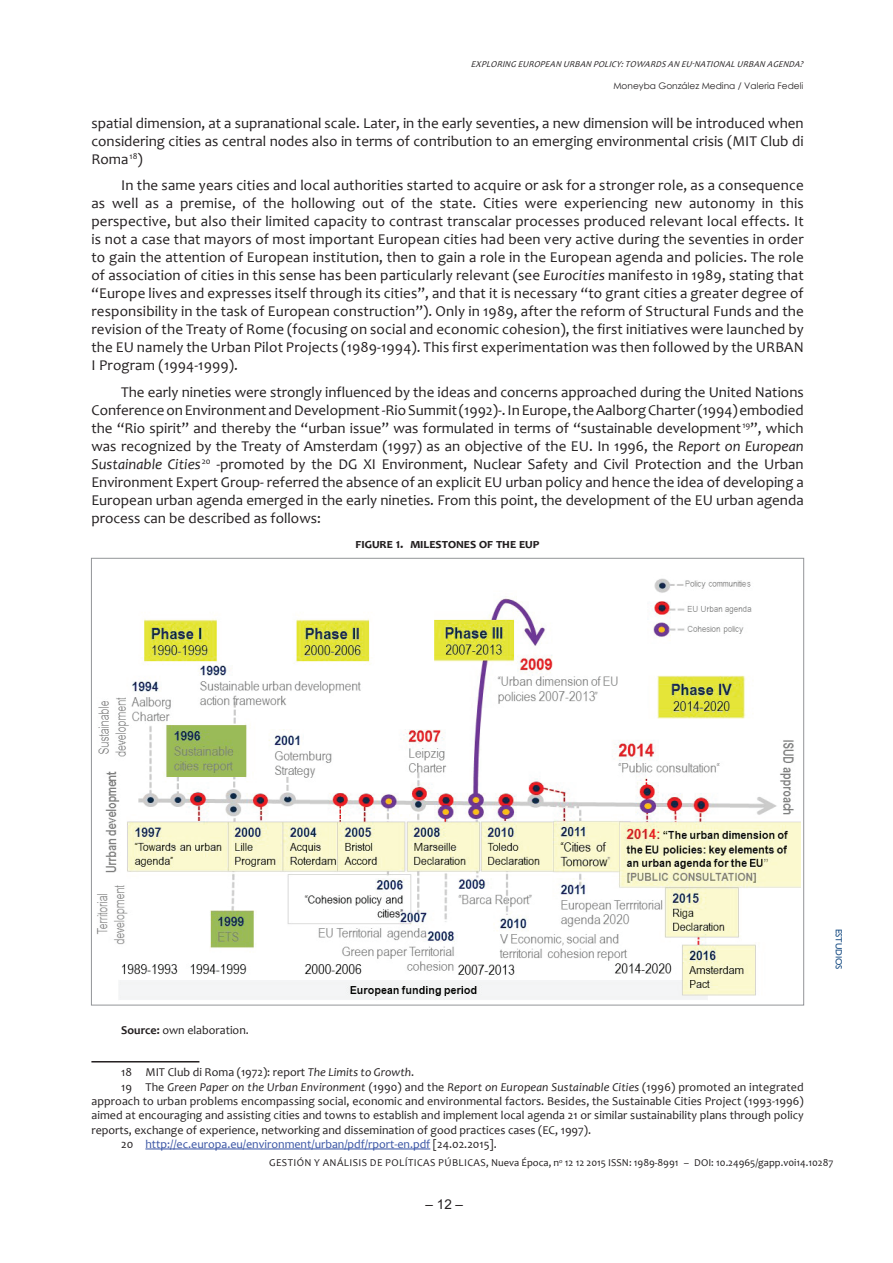
<style>
.page{position:relative;width:893px;height:1263px;background:#fff}
.page>*{position:absolute;margin:0;border:0;box-sizing:border-box;transform-origin:0 0}
.t1{font:15px/18px "Candara";letter-spacing:.01em;color:#231f20;text-align:justify}
.t2{font:700 13.5px "Candara";color:#231f20}
.t3{font:13.5px "Arial";color:#231f20}
.t4{font:12px "Candara";letter-spacing:.005em;color:#231f20}
.t5{font:italic 12px "Candara";letter-spacing:.01em;color:#231f20}
.t6{font:12px "Candara";color:#3853a3}
.t7{font:10.5px "Candara";letter-spacing:.04em;color:#231f20}
.t8{font:10.5px "Candara";color:#231f20}
.t9{font:italic 9px "Candara";color:#231f20}
.t10{font:9px "Century Gothic";color:#231f20}
.t11{font:9px "Gill Sans";color:#174c83}
.s1{font-style:italic}
.s2{font-weight:700}
.s3{font-style:normal}
.s4{color:#231f20}
</style>
<div class="page">
<img style="left:96px;top:578px;width:704px;height:422px">
<hr style="left:91px;top:1061px;width:108px;height:1px;background:#231f20">
<hr style="left:145px;top:1149px;width:285px;height:1px;background:#3853a3">
<p class="t9" style="left:471px;top:59px;width:336px">Exploring European urban policy:Towards an EU -national urban agenda?</p>
<p class="t10" style="left:613px;top:79px;width:192px">Moneyba González Medina / Valeria Fedeli</p>
<p class="t1" style="left:91px;top:114px;width:714px">spatial dimension, at a supranational scale. Later, in the early seventies, a new dimension will be introduced when considering cities as central nodes also in terms of contribution to an emerging environmental crisis (MIT Club di Roma<sup>18</sup>)</p>
<p class="t1" style="left:91px;top:176px;width:714px;text-align:left;text-indent:30px">I n the same years cities and local authorities started to acquire or ask for a stronger role, as a consequence as well as a premise, of the hollowing out of the state. Cities were experiencing new autonomy in this perspective, but also their limited capacity to contrast transcalar processes produced relevant local effects. It is not a case that mayors of most important European cities had been very active during the seventies in order to gain the attention of European institution, then to gain a role in the European agenda and policies. The role of association of cities in this sense has been particularly relevant (see <span class="s1">Eurocities</span> manifesto in 1989, stating that “Europe lives and expresses itself through its cities”, and that it is necessary “to grant cities a greater degree of responsibility in the task of European construction”). Only in 1989, after the reform of Structural Funds and the revision of the Treaty of Rome (focusing on social and economic cohesion), the first initiatives were launched by the EU namely the Urban Pilot Projects (1989-1994). This first experimentation was then followed by the URBAN I Program (1994-1999).</p>
<p class="t1" style="left:91px;top:383px;width:714px;text-indent:30px">The early nineties were strongly influenced by the ideas and concerns approached during the United N ations Conference on Environment and Development -Rio Summit (1992)-. I n Europe, the Aalborg Charter (1994) embodied the “Rio spirit” and thereby the “urban issue” was formulated in terms of “sustainable development<sup>19</sup>”, which was recognized by the Treaty of Amsterdam (1997) as an objective of the EU. I n 1996, the <span class="s1">Report on European Sustainable Cities</span> <sup>20</sup> -promoted by the DG XI Environment, N uclear Safety and Civil Protection and the Urban Environment Expert Group- referred the absence of an explicit EU urban policy and hence the idea of developing a European urban agenda emerged in the early nineties. From this point, the development of the EU urban agenda process can be described as follows:</p>
<p class="t2" style="left:356px;top:535px;width:185px">Figure 1. Milestones of the EUP</p>
<p class="t4" style="left:121px;top:1022px;width:129px"><span class="s2">Source:</span> own elaboration.</p>
<p class="t4" style="left:121px;top:1065px;width:294px">18 MIT Club di Roma (1972): report <span class="s1">The Limits to Growth</span>.</p>
<p class="t5" style="left:121px;top:1079px;width:684px"><span class="s3">19 The</span> Green Paper on the Urban Environment <span class="s3">(1990) and the</span> Report on European Sustainable Cities <span class="s3">(1996) promoted an integrated</span></p>
<p class="t4" style="left:91px;top:1093px;width:714px">approach to urban problems encompassing social, economic and environmental factors. Besides, the Sustainable Cities Project (1993-1996)</p>
<p class="t4" style="left:91px;top:1108px;width:714px">aimed at encouraging and assisting cities and towns to establish and implement local agenda 21 or similar sustainability plans through policy</p>
<p class="t4" style="left:91px;top:1122px;width:501px">reports, exchange of experience, networking and dissemination of good practices cases (EC, 1997).</p>
<p class="t6" style="left:121px;top:1137px;width:377px"><span class="s4">20</span> http://ec.europa.eu/environment/urban/pdf/rport-en.pdf <span class="s4">[24.02.2015].</span></p>
<p class="t11" style="left:844px;top:928px;width:42px;rotate:90deg">ESTUDIOS</p>
<p class="t7" style="left:269px;top:1156px;width:345px">Gestión y Análisis de Políticas Públicas, Nueva Época, n<sup>o</sup> 12 12 2015 ISSN</p>
<p class="t8" style="left:629px;top:1156px;width:67px">: 1989-8991 – DOI</p>
<p class="t8" style="left:711px;top:1156px;width:124px">: 10.24965/gapp.v0i14.10287</p>
<p class="t3" style="left:426px;top:1195px;width:39px">– 12 –</p>
</div>
